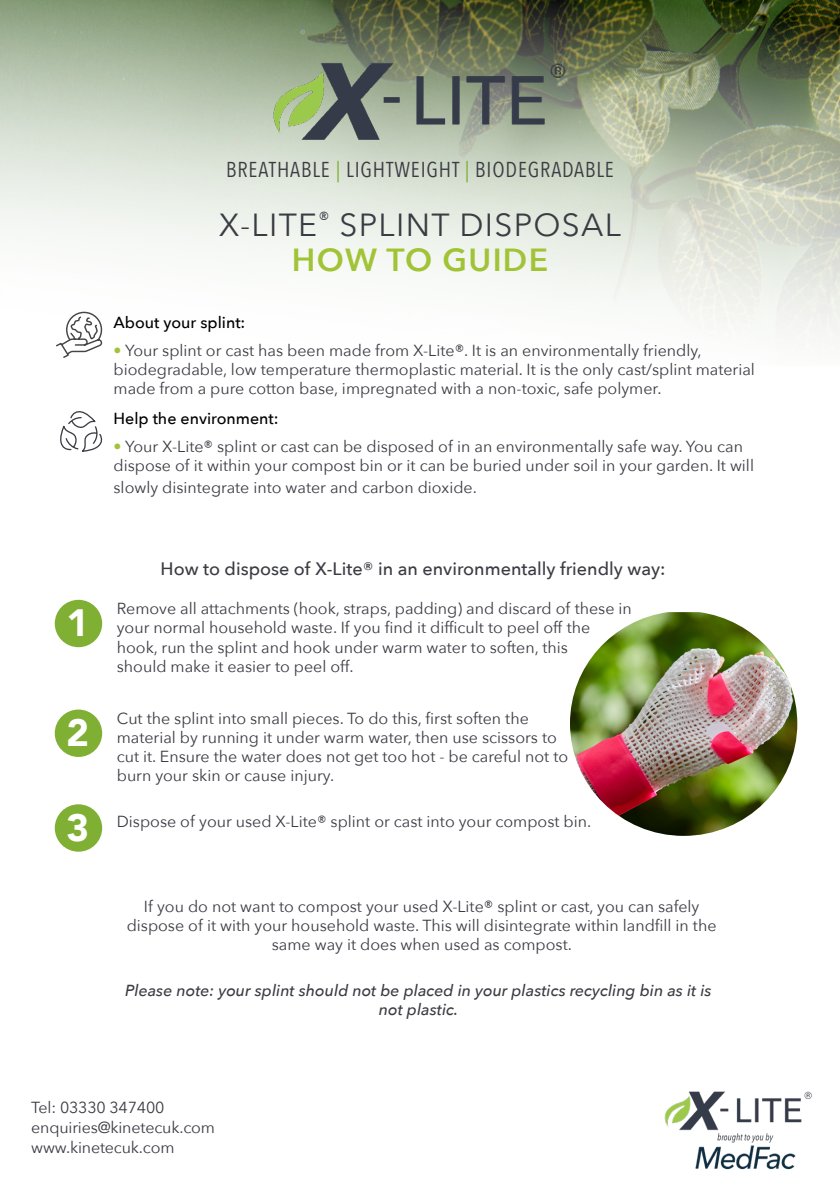
<style>
.page{position:relative;width:840px;height:1191px;background:#fff}
.page>*{position:absolute;margin:0;border:0;box-sizing:border-box;transform-origin:0 0}
.t1{font:900 38px "Avenir";color:#fff}
.t2{font:31.8px/34.8px "Avenir Next";letter-spacing:.04em;color:#3b3c43;text-align:center}
.t3{font:21.6px "Avenir Next Condensed";letter-spacing:.04em;color:#3b3c43}
.t4{font:500 18px "Avenir Next";color:#3b3c43}
.t5{font:16px/19.2px "Avenir Next";color:#3b3c43}
.t6{font:italic 500 16px/19.2px "Avenir Next";color:#3b3c43;text-align:center}
.t7{font:500 16px "Avenir Next";color:#000}
.s1{color:#7fb033}
.s2{font-weight:600;color:#a1c336}
.s3{color:#a1c336}
</style>
<div class="page">
<svg style="left:0;top:0;width:839px;height:336px"></svg>
<img style="left:270px;top:48px;width:299px;height:104px">
<div style="left:55px;top:600px;width:47px;height:47px;background:#7fb033;border-radius:50%"></div>
<div style="left:55px;top:709px;width:47px;height:48px;background:#7fb033;border-radius:50%"></div>
<div style="left:55px;top:804px;width:47px;height:47px;background:#7fb033;border-radius:50%"></div>
<img style="left:695px;top:1135px;width:101px;height:35px">
<img style="left:664px;top:1091px;width:148px;height:44px">
<svg style="left:60px;top:411px;width:42px;height:41px"></svg>
<svg style="left:55px;top:311px;width:49px;height:47px"></svg>
<img style="left:570px;top:612px;width:226px;height:224px">
<h3 class="t3" style="left:226px;top:151px;width:389px">BREATHABLE <span class="s1">|</span> LIGHTWEIGHT <span class="s1">|</span> BIODEGRADABLE</h3>
<h2 class="t2" style="left:219px;top:206px;width:403px">X-LITE<sup>®</sup> SPLINT DISPOSAL<br><span class="s2">HOW TO GUIDE</span></h2>
<p class="t7" style="left:113px;top:308px;width:133px">About your splint:</p>
<p class="t5" style="left:113px;top:340px;width:642px"><span class="s3">•</span> Your splint or cast has been made from X-Lite®. It is an environmentally friendly, biodegradable, low temperature thermoplastic material. It is the only cast/splint material made from a pure cotton base, impregnated with a non-toxic, safe polymer.</p>
<p class="t7" style="left:113px;top:405px;width:166px">Help the environment:</p>
<p class="t5" style="left:113px;top:436px;width:641px"><span class="s3">•</span> Your X-Lite® splint or cast can be disposed of in an environmentally safe way. You can dispose of it within your compost bin or it can be buried under soil in your garden. It will</p>
<p class="t5" style="left:113px;top:477px;width:364px">slowly disintegrate into water and carbon dioxide.</p>
<h1 class="t1" style="left:67px;top:590px;width:24px">1</h1>
<h1 class="t1" style="left:67px;top:700px;width:24px">2</h1>
<h1 class="t1" style="left:67px;top:795px;width:24px">3</h1>
<p class="t4" style="left:160px;top:553px;width:506px">How to dispose of X-Lite® in an environmentally friendly way:</p>
<p class="t5" style="left:117px;top:598px;width:516px">Remove all attachments (hook, straps, padding) and discard of these in your normal household waste. If you find it difficult to peel off the hook, run the splint and hook under warm water to soften, this<br>should make it easier to peel off.</p>
<p class="t5" style="left:117px;top:708px;width:452px">Cut the splint into small pieces. To do this, first soften the material by running it under warm water, then use scissors to cut it. Ensure the water does not get too hot - be careful not to burn your skin or cause injury.</p>
<p class="t5" style="left:117px;top:811px;width:475px">Dispose of your used X-Lite® splint or cast into your compost bin.</p>
<p class="t5" style="left:127px;top:895px;width:591px;text-align:center">If you do not want to compost your used X-Lite® splint or cast, you can safely dispose of it with your household waste. This will disintegrate within landfill in the same way it does when used as compost.</p>
<p class="t6" style="left:125px;top:980px;width:587px">Please note: your splint should not be placed in your plastics recycling bin as it is not plastic.</p>
<p class="t5" style="left:31px;top:1096px;width:185px;line-height:20px">Tel: 03330 347400 enquiries@kinetecuk.com www.kinetecuk.com</p>
</div>
